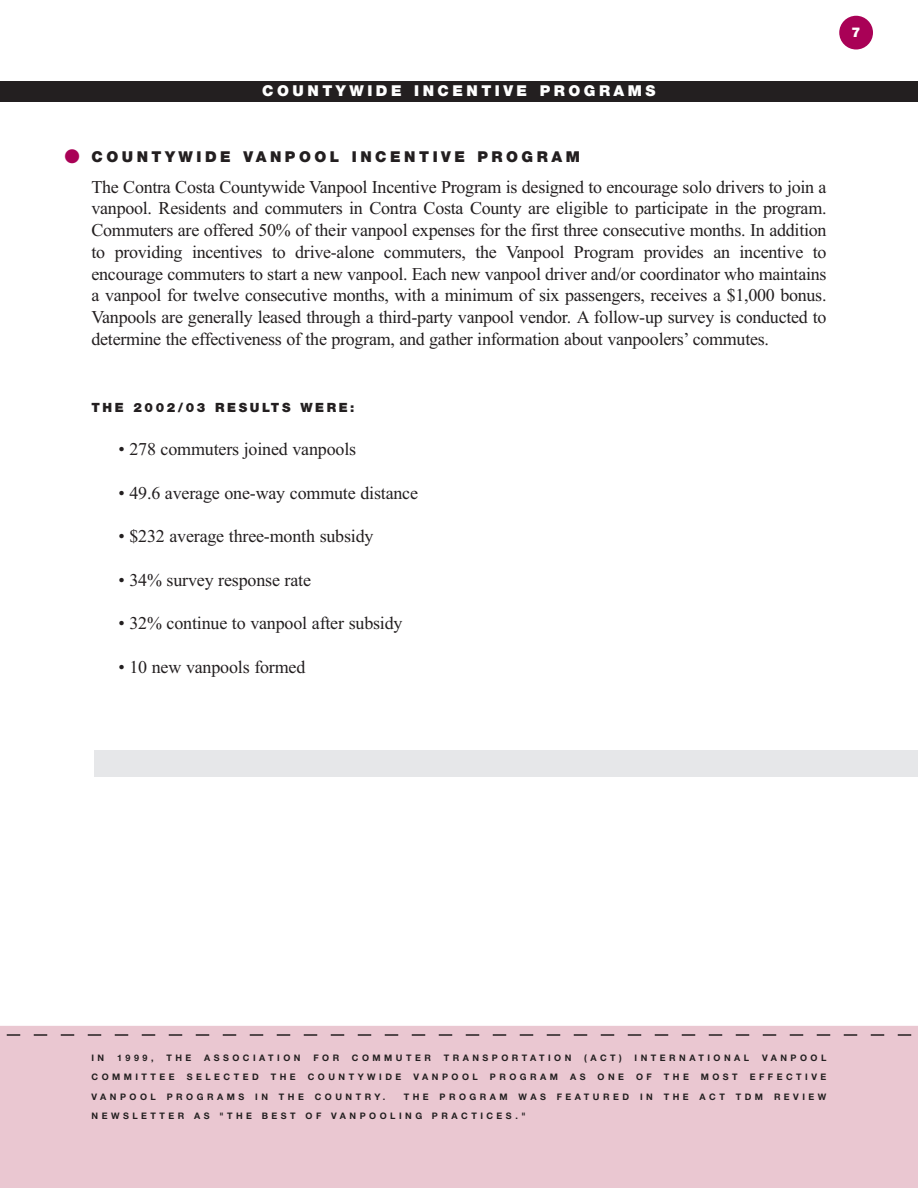
<style>
.page{position:relative;width:918px;height:1188px;background:#fff}
.page>*{position:absolute;margin:0;border:0;box-sizing:border-box;transform-origin:0 0}
.t1{font:18px/21.8px "Times New Roman";letter-spacing:-.01em;color:#231f20;text-align:justify}
.t2{font:900 15px "Helvetica Neue";letter-spacing:.235em;color:#231f20}
.t3{font:900 15px "Helvetica Neue";letter-spacing:.235em;color:#fff}
.t4{font:900 13.5px "Helvetica Neue";color:#fff}
.t5{font:900 12.75px "Helvetica Neue";letter-spacing:.2em;color:#231f20}
.t6{font:700 9px/19.5px "Helvetica Neue";letter-spacing:.39em;color:#231f20}
.s1{color:#a90156}
</style>
<div class="page">
<div style="left:94px;top:750px;width:824px;height:27px;background:#e6e7e9"></div>
<div style="left:0;top:1026px;width:918px;height:162px;background:#eac7d1"></div>
<div style="left:0;top:81px;width:918px;height:20px;background:#231f20"></div>
<svg style="left:0;top:1034px;width:918px;height:2px;background:#9e878d"></svg>
<div style="left:839px;top:16px;width:34px;height:34px;background:#a90156;border-radius:50%"></div>
<p class="t3" style="left:262px;top:85px;width:395px">COUNTYWIDE INCENTIVE PROGRAMS</p>
<p class="t2" style="left:64px;top:151px;width:517px"><span class="s1">●</span> COUNTYWIDE VANPOOL INCENTIVE PROGRAM</p>
<p class="t1" style="left:92px;top:178px;width:737px">The Contra Costa Countywide Vanpool Incentive Program is designed to encourage solo drivers to join a vanpool. Residents and commuters in Contra Costa County are eligible to participate in the program.<br>Commuters are offered 50% of their vanpool expenses for the first three consecutive months. In addition to providing incentives to drive-alone commuters, the Vanpool Program provides an incentive to encourage commuters to start a new vanpool. Each new vanpool driver and/or coordinator who maintains a vanpool for twelve consecutive months, with a minimum of six passengers, receives a $1,000 bonus.<br>Vanpools are generally leased through a third-party vanpool vendor. A follow-up survey is conducted to determine the effectiveness of the program, and gather information about vanpoolers’ commutes.</p>
<p class="t5" style="left:92px;top:402px;width:265px">THE 2002/03 RESULTS WERE:</p>
<p class="t1" style="left:118px;top:440px;width:239px">• 278 commuters joined vanpools</p>
<p class="t1" style="left:118px;top:483px;width:301px">• 49.6 average one-way commute distance</p>
<p class="t1" style="left:118px;top:527px;width:257px">• $232 average three-month subsidy</p>
<p class="t1" style="left:118px;top:570px;width:194px">• 34% survey response rate</p>
<p class="t1" style="left:118px;top:614px;width:286px">• 32% continue to vanpool after subsidy</p>
<p class="t1" style="left:118px;top:657px;width:188px">• 10 new vanpools formed</p>
<p class="t4" style="left:852px;top:27px;width:11px">7</p>
<p class="t6" style="left:92px;top:1049px;width:14px">I N</p>
<p class="t6" style="left:117px;top:1049px;width:38px">1999,</p>
<p class="t6" style="left:166px;top:1049px;width:27px">THE</p>
<p class="t6" style="left:204px;top:1049px;width:98px">ASSOCIATION</p>
<p class="t6" style="left:313px;top:1049px;width:27px">FOR</p>
<p class="t6" style="left:352px;top:1049px;width:81px">COMMUTER</p>
<p class="t6" style="left:444px;top:1049px;width:129px">TRANSPORTATION</p>
<p class="t6" style="left:584px;top:1049px;width:39px">(ACT)</p>
<p class="t6" style="left:635px;top:1049px;width:116px">INTERNATIONAL</p>
<p class="t6" style="left:762px;top:1049px;width:66px">VANPOOL</p>
<p class="t6" style="left:92px;top:1068px;width:85px">COMMITTEE</p>
<p class="t6" style="left:187px;top:1068px;width:74px">SELECTED</p>
<p class="t6" style="left:271px;top:1068px;width:27px">THE</p>
<p class="t6" style="left:308px;top:1068px;width:95px">COUNTYWIDE</p>
<p class="t6" style="left:413px;top:1068px;width:66px">VANPOOL</p>
<p class="t6" style="left:490px;top:1068px;width:70px">PROGRAM</p>
<p class="t6" style="left:570px;top:1068px;width:17px">A S</p>
<p class="t6" style="left:598px;top:1068px;width:28px">ONE</p>
<p class="t6" style="left:636px;top:1068px;width:17px">O F</p>
<p class="t6" style="left:664px;top:1068px;width:27px">THE</p>
<p class="t6" style="left:701px;top:1068px;width:39px">MOST</p>
<p class="t6" style="left:750px;top:1068px;width:78px">EFFECTIVE</p>
<p class="t6" style="left:92px;top:1088px;width:295px">VANPOOL PROGRAMS IN THE COUNTRY.</p>
<p class="t6" style="left:92px;top:1088px;width:736px;text-indent:312px">THE PROGRAM WAS FEATURED IN THE ACT TDM REVIEW<br>NEWSLETTER AS "THE BEST OF VANPOOLING PRACTICES."</p>
</div>
